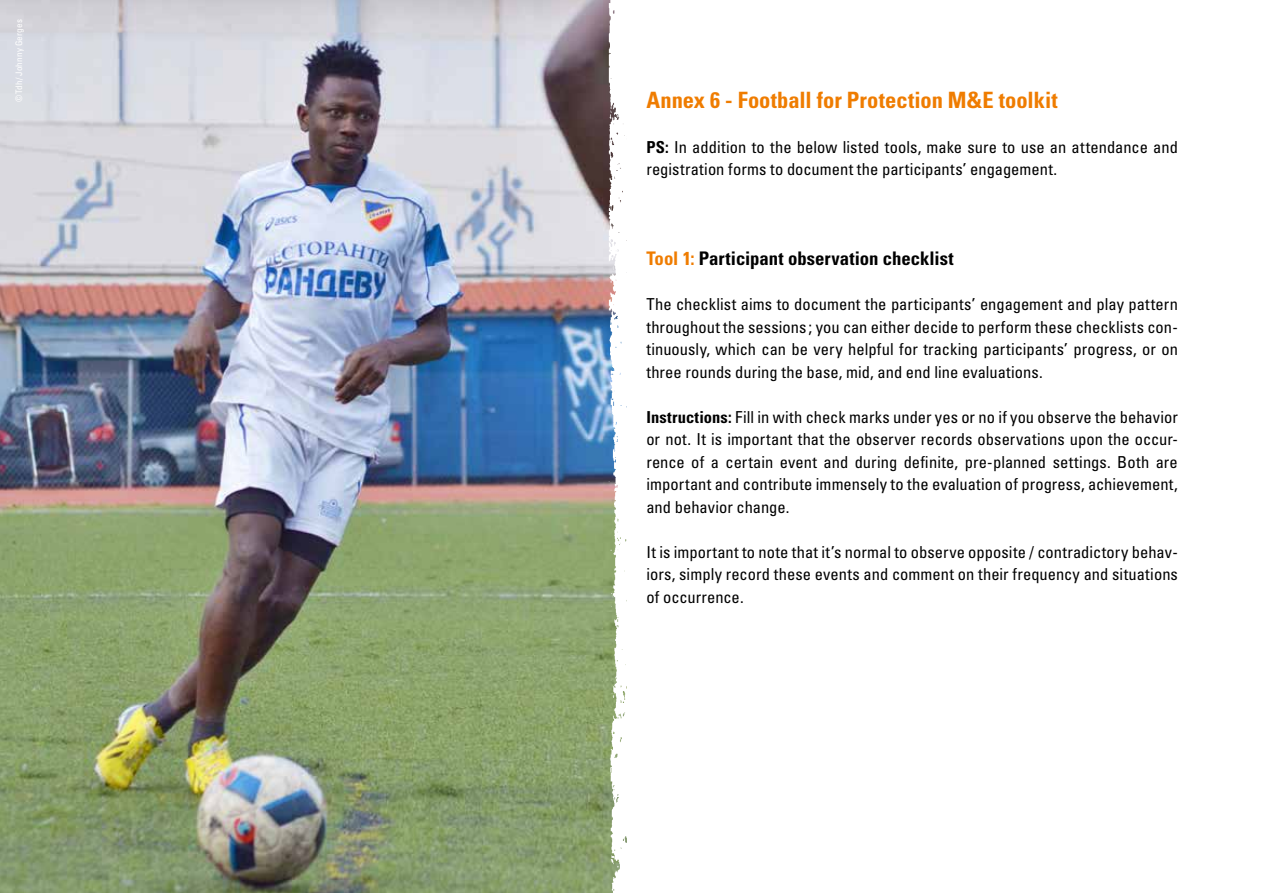
<style>
.page{position:relative;width:1263px;height:893px;background:#fff}
.page>*{position:absolute;margin:0;border:0;box-sizing:border-box;transform-origin:0 0}
.t1{font:700 condensed 22.5px "Univers LT Std";color:#ef7c00}
.t2{font:700 condensed 18.75px "Univers LT Std";color:#000}
.t3{font:condensed 16.5px/22.5px "Univers LT Std";letter-spacing:.005em;color:#000;text-align:justify}
.t4{font:condensed 9px "Univers LT Std";letter-spacing:.03em;color:#fff}
.s1{font-weight:700}
.s2{color:#ef7c00}
</style>
<div class="page">
<img style="left:0;top:0;width:602px;height:893px">
<img style="left:602px;top:0;width:25px;height:893px">
<p class="t4" style="left:13px;top:102px;width:84px;rotate:-90deg">©Tdh/Johnny Gerges</p>
<h1 class="t1" style="left:646px;top:86px;width:413px">Annex 6 - Football for Protection M&amp;E toolkit</h1>
<p class="t3" style="left:646px;top:135px;width:533px"><span class="s1">PS:</span> In addition to the below listed tools, make sure to use an attendance and registration forms to document the participants’ engagement.</p>
<p class="t2" style="left:646px;top:247px;width:309px"><span class="s2">Tool 1:</span> Participant observation checklist</p>
<p class="t3" style="left:646px;top:293px;width:533px">The checklist aims to document the participants’ engagement and play pattern throughout the sessions ; you can either decide to perform these checklists con&shy;tinuously, which can be very helpful for tracking participants’ progress, or on three rounds during the base, mid, and end line evaluations.</p>
<p class="t3" style="left:646px;top:405px;width:533px"><span class="s1">Instructions:</span> Fill in with check marks under yes or no if you observe the behavior or not. It is important that the observer records observations upon the occur&shy;rence of a certain event and during definite, pre-planned settings. Both are important and contribute immensely to the evaluation of progress, achievement, and behavior change.</p>
<p class="t3" style="left:646px;top:540px;width:533px">It is important to note that it’s normal to observe opposite / contradictory behav&shy;iors, simply record these events and comment on their frequency and situations of occurrence.</p>
</div>
